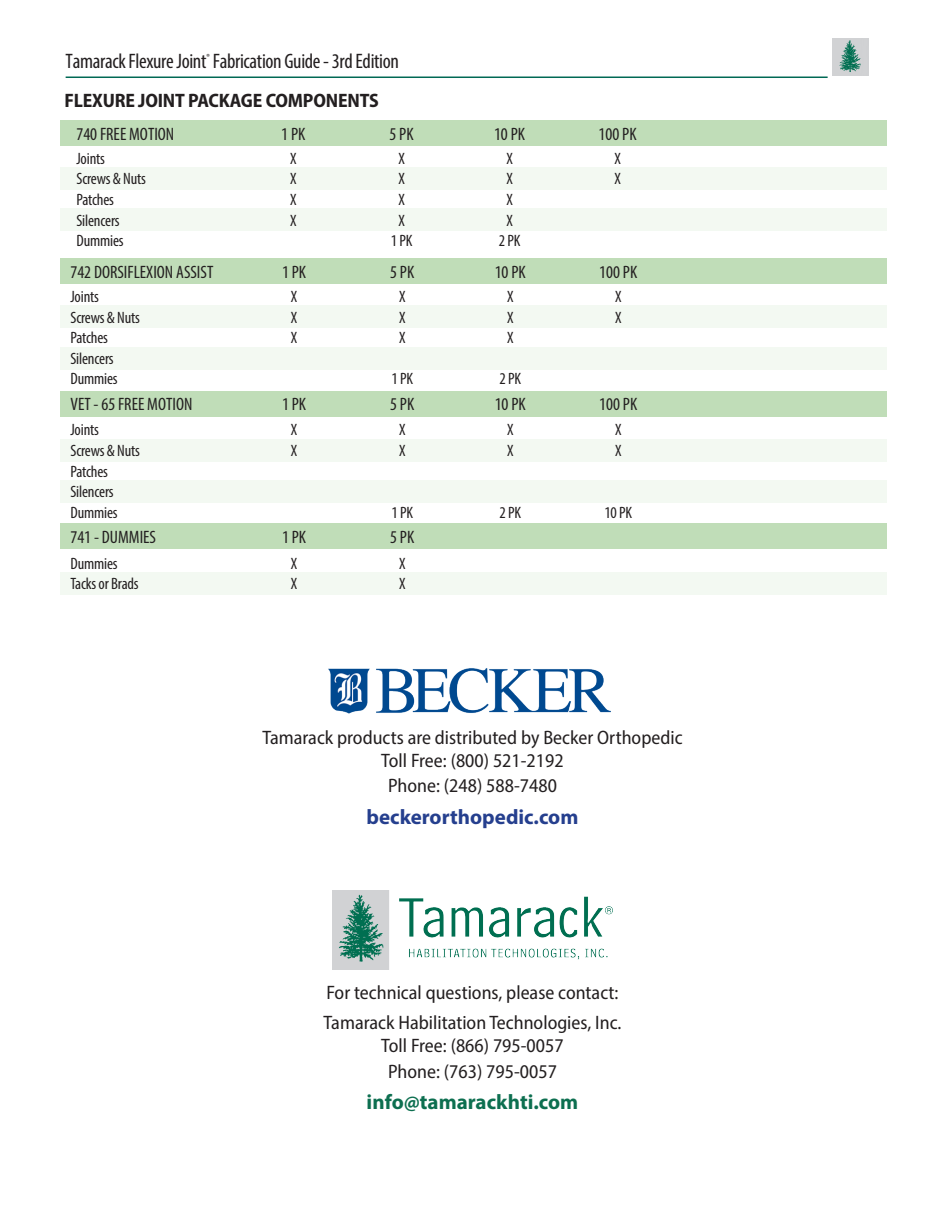
<style>
.page{position:relative;width:945px;height:1215px;background:#fff}
.page>*{position:absolute;margin:0;border:0;box-sizing:border-box;transform-origin:0 0}
.t1{font:condensed 21px "Myriad Pro";letter-spacing:-.015em;color:#231f20}
.t2{font:21px "Myriad Variable Concept";letter-spacing:.2em;color:#253f8e}
.t3{font:21px "Myriad Variable Concept";letter-spacing:.2em;color:#0d6f50}
.t4{font:19.5px "Myriad Variable Concept";letter-spacing:.115em;color:#231f20}
.t5{font:700 semi-condensed 19.5px "Myriad Pro";letter-spacing:-.01em;color:#231f20}
.t6{font:18px "Myriad Variable Concept";letter-spacing:.025em;color:#231f20}
.t7{font:condensed 16.5px "Myriad Pro";letter-spacing:-.01em;color:#231f20}
.t8{font:condensed 9px "Myriad Pro";color:#231f20}
</style>
<div class="page">
<div style="left:61px;top:572px;width:826px;height:23px;background:#f3f9f2"></div>
<div style="left:61px;top:480px;width:826px;height:23px;background:#f3f9f2"></div>
<div style="left:61px;top:439px;width:826px;height:23px;background:#f3f9f2"></div>
<div style="left:61px;top:347px;width:826px;height:22px;background:#f3f9f2"></div>
<div style="left:61px;top:306px;width:826px;height:22px;background:#f3f9f2"></div>
<div style="left:61px;top:208px;width:826px;height:23px;background:#f3f9f2"></div>
<div style="left:61px;top:167px;width:826px;height:23px;background:#f3f9f2"></div>
<div style="left:61px;top:523px;width:826px;height:26px;background:#c0ddb8"></div>
<div style="left:61px;top:391px;width:826px;height:26px;background:#c0ddb8"></div>
<div style="left:61px;top:258px;width:826px;height:26px;background:#c0ddb8"></div>
<div style="left:61px;top:120px;width:826px;height:26px;background:#c0ddb8"></div>
<hr style="left:66px;top:77px;width:762px;height:1px;background:#006954">
<img style="left:832px;top:38px;width:36px;height:38px">
<img style="left:328px;top:668px;width:283px;height:46px">
<img style="left:332px;top:891px;width:281px;height:78px">
<p class="t1" style="left:66px;top:48px;width:335px">Tamarack Flexure Joint Fabrication Guide - 3rd Edition</p>
<p class="t8" style="left:207px;top:52px;width:5px">®</p>
<p class="t5" style="left:64px;top:88px;width:316px">FLEXURE JOINT PACKAGE COMPONENTS</p>
<p class="t6" style="left:76px;top:123px;width:99px">740 FREE MOTION</p>
<p class="t6" style="left:281px;top:123px;width:25px">1 PK</p>
<p class="t6" style="left:389px;top:123px;width:25px">5 PK</p>
<p class="t6" style="left:494px;top:123px;width:32px">10 PK</p>
<p class="t6" style="left:599px;top:123px;width:39px">100 PK</p>
<p class="t7" style="left:76px;top:148px;width:30px">Joints</p>
<p class="t7" style="left:76px;top:169px;width:71px">Screws &amp; Nuts</p>
<p class="t7" style="left:76px;top:190px;width:39px">Patches</p>
<p class="t7" style="left:76px;top:210px;width:45px">Silencers</p>
<p class="t7" style="left:76px;top:231px;width:49px">Dummies</p>
<p class="t7" style="left:290px;top:148px;width:8px">X</p>
<p class="t7" style="left:290px;top:169px;width:8px">X</p>
<p class="t7" style="left:290px;top:190px;width:8px">X</p>
<p class="t7" style="left:290px;top:210px;width:8px">X</p>
<p class="t7" style="left:398px;top:148px;width:8px">X</p>
<p class="t7" style="left:398px;top:169px;width:8px">X</p>
<p class="t7" style="left:398px;top:190px;width:8px">X</p>
<p class="t7" style="left:398px;top:210px;width:8px">X</p>
<p class="t7" style="left:391px;top:231px;width:23px">1 PK</p>
<p class="t7" style="left:506px;top:148px;width:8px">X</p>
<p class="t7" style="left:506px;top:169px;width:8px">X</p>
<p class="t7" style="left:506px;top:190px;width:8px">X</p>
<p class="t7" style="left:506px;top:210px;width:8px">X</p>
<p class="t7" style="left:499px;top:231px;width:23px">2 PK</p>
<p class="t7" style="left:614px;top:148px;width:8px">X</p>
<p class="t7" style="left:614px;top:169px;width:8px">X</p>
<p class="t6" style="left:70px;top:261px;width:144px">742 DORSIFLEXION ASSIST</p>
<p class="t6" style="left:282px;top:261px;width:25px">1 PK</p>
<p class="t6" style="left:390px;top:261px;width:25px">5 PK</p>
<p class="t6" style="left:495px;top:261px;width:32px">10 PK</p>
<p class="t6" style="left:599px;top:261px;width:39px">100 PK</p>
<p class="t7" style="left:70px;top:287px;width:30px">Joints</p>
<p class="t7" style="left:70px;top:307px;width:71px">Screws &amp; Nuts</p>
<p class="t7" style="left:70px;top:328px;width:39px">Patches</p>
<p class="t7" style="left:70px;top:348px;width:45px">Silencers</p>
<p class="t7" style="left:70px;top:369px;width:49px">Dummies</p>
<p class="t7" style="left:291px;top:287px;width:8px">X</p>
<p class="t7" style="left:291px;top:307px;width:8px">X</p>
<p class="t7" style="left:291px;top:328px;width:8px">X</p>
<p class="t7" style="left:399px;top:287px;width:8px">X</p>
<p class="t7" style="left:399px;top:307px;width:8px">X</p>
<p class="t7" style="left:399px;top:328px;width:8px">X</p>
<p class="t7" style="left:391px;top:369px;width:23px">1 PK</p>
<p class="t7" style="left:507px;top:287px;width:8px">X</p>
<p class="t7" style="left:507px;top:307px;width:8px">X</p>
<p class="t7" style="left:507px;top:328px;width:8px">X</p>
<p class="t7" style="left:499px;top:369px;width:23px">2 PK</p>
<p class="t7" style="left:615px;top:287px;width:8px">X</p>
<p class="t7" style="left:615px;top:307px;width:8px">X</p>
<p class="t6" style="left:70px;top:393px;width:123px">VET - 65 FREE MOTION</p>
<p class="t6" style="left:282px;top:393px;width:25px">1 PK</p>
<p class="t6" style="left:390px;top:393px;width:25px">5 PK</p>
<p class="t6" style="left:495px;top:393px;width:32px">10 PK</p>
<p class="t6" style="left:599px;top:393px;width:39px">100 PK</p>
<p class="t7" style="left:70px;top:420px;width:30px">Joints</p>
<p class="t7" style="left:70px;top:441px;width:71px">Screws &amp; Nuts</p>
<p class="t7" style="left:70px;top:461px;width:39px">Patches</p>
<p class="t7" style="left:70px;top:482px;width:45px">Silencers</p>
<p class="t7" style="left:70px;top:502px;width:49px">Dummies</p>
<p class="t7" style="left:291px;top:420px;width:8px">X</p>
<p class="t7" style="left:291px;top:441px;width:8px">X</p>
<p class="t7" style="left:399px;top:420px;width:8px">X</p>
<p class="t7" style="left:399px;top:441px;width:8px">X</p>
<p class="t7" style="left:507px;top:420px;width:8px">X</p>
<p class="t7" style="left:507px;top:441px;width:8px">X</p>
<p class="t7" style="left:615px;top:420px;width:8px">X</p>
<p class="t7" style="left:615px;top:441px;width:8px">X</p>
<p class="t7" style="left:391px;top:502px;width:23px">1 PK</p>
<p class="t7" style="left:499px;top:502px;width:23px">2 PK</p>
<p class="t7" style="left:604px;top:502px;width:29px">10 PK</p>
<p class="t6" style="left:70px;top:527px;width:87px">741 - DUMMIES</p>
<p class="t6" style="left:282px;top:527px;width:25px">1 PK</p>
<p class="t6" style="left:390px;top:527px;width:25px">5 PK</p>
<p class="t7" style="left:70px;top:553px;width:49px">Dummies</p>
<p class="t7" style="left:70px;top:574px;width:70px">Tacks or Brads</p>
<p class="t7" style="left:291px;top:553px;width:8px">X</p>
<p class="t7" style="left:291px;top:574px;width:8px">X</p>
<p class="t7" style="left:399px;top:553px;width:8px">X</p>
<p class="t7" style="left:399px;top:574px;width:8px">X</p>
<p class="t4" style="left:262px;top:726px;width:419px">Tamarack products are distributed by Becker Orthopedic</p>
<p class="t4" style="left:381px;top:749px;width:182px">Toll Free: (800) 521-2192</p>
<p class="t4" style="left:388px;top:774px;width:168px">Phone: (248) 588-7480</p>
<p class="t2" style="left:366px;top:805px;width:208px">beckerorthopedic.com</p>
<p class="t4" style="left:327px;top:981px;width:293px">For technical questions, please contact:</p>
<p class="t4" style="left:324px;top:1011px;width:299px">Tamarack Habilitation Technologies, Inc.</p>
<p class="t4" style="left:381px;top:1034px;width:182px">Toll Free: (866) 795-0057</p>
<p class="t4" style="left:388px;top:1060px;width:168px">Phone: (763) 795-0057</p>
<p class="t3" style="left:367px;top:1090px;width:207px">info@tamarackhti.com</p>
</div>
